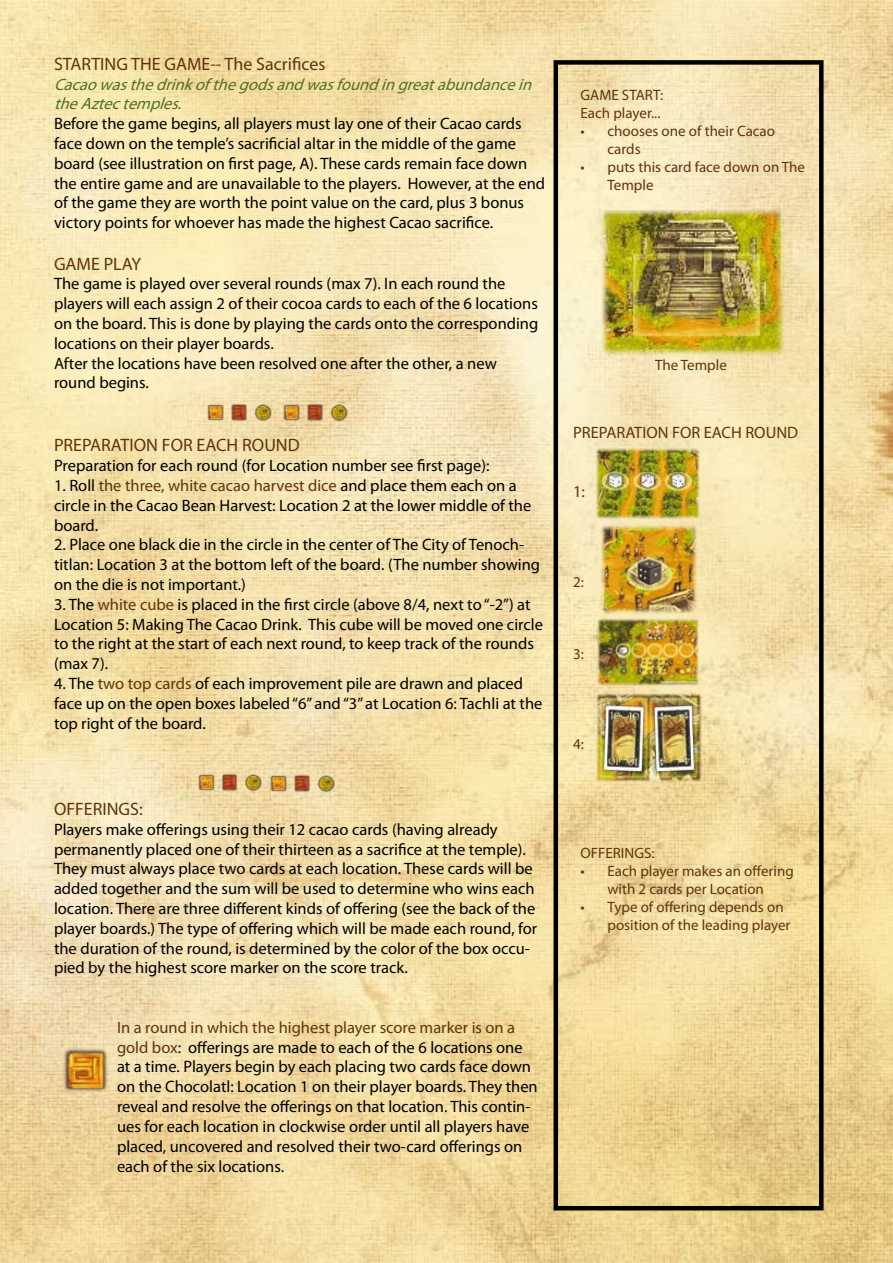
<style>
.page{position:relative;width:893px;height:1263px;background:#fff}
.page>*{position:absolute;margin:0;border:0;box-sizing:border-box;transform-origin:0 0}
.t1{font:18px "Myriad Pro";color:#60340b}
.t2{font:16.5px/19.8px "Myriad Pro";color:#000}
.t3{font:italic 16.5px/19.8px "Myriad Pro";color:#517120}
.t4{font:16.5px "Myriad Pro";color:#60340b}
.t5{font:15px/18px "Myriad Pro";color:#60340b}
.s1{color:#60340b}
</style>
<div class="page">
<img style="left:0;top:0;width:893px;height:1263px">
<div style="left:554px;top:60px;width:270px;height:1150px;border:4px solid #000"></div>
<img style="left:202px;top:394px;width:73px;height:36px">
<img style="left:278px;top:394px;width:73px;height:36px">
<img style="left:193px;top:764px;width:146px;height:37px">
<img style="left:594px;top:203px;width:198px;height:156px">
<img style="left:54px;top:1042px;width:63px;height:56px">
<img style="left:593px;top:444px;width:111px;height:80px">
<img style="left:597px;top:518px;width:101px;height:98px">
<img style="left:592px;top:616px;width:111px;height:74px">
<img style="left:594px;top:690px;width:111px;height:94px">
<p class="t1" style="left:54px;top:53px;width:273px">STARTING THE GAME-- The Sacrifices</p>
<p class="t3" style="left:54px;top:74px;width:485px">Cacaowasthedrinkofthegodsandwasfoundingreatabundancein theAztectemples.</p>
<p class="t2" style="left:54px;top:113px;width:493px">Before the game begins, all players must lay one of their Cacao cards face down on the temple’s sacrificial altar in the middle of the game board (see illustration on first page, A). These cards remain face down the entire game and are unavailable to the players. However, at the end of the game they are worth the point value on the card, plus 3 bonus victory points for whoever has made the highest Cacao sacrifice.</p>
<p class="t1" style="left:54px;top:252px;width:89px">GAME PLAY</p>
<p class="t2" style="left:54px;top:274px;width:486px">The game is played over several rounds (max 7). In each round the players will each assign 2 of their cocoa cards to each of the 6 locations on the board. This is done by playing the cards onto the corresponding locations on their player boards.<br>After the locations have been resolved one after the other, a new round begins.</p>
<p class="t1" style="left:54px;top:434px;width:247px">PREPARATION FOR EACH ROUND</p>
<p class="t2" style="left:54px;top:455px;width:437px">Preparation for each round (for Location number see first page):</p>
<p class="t2" style="left:54px;top:475px;width:479px">1. Roll <span class="s1">the three, white cacao harvest dice</span> and place them each on a circle in the Cacao Bean Harvest: Location 2 at the lower middle of the board.</p>
<p class="t2" style="left:54px;top:535px;width:488px">2. Place one black die in the circle in the center of The City of Tenoch&shy;titlan: Location 3 at the bottom left of the board. (The number showing on the die is not important.)</p>
<p class="t2" style="left:54px;top:594px;width:490px">3. The <span class="s1">white cube</span> is placed in the first circle (above 8/4, next to “-2”) at Location 5: Making The Cacao Drink. This cube will be moved one circle to the right at the start of each next round, to keep track of the rounds (max 7).</p>
<p class="t2" style="left:54px;top:673px;width:490px">4. The <span class="s1">two top cards</span> of each improvement pile are drawn and placed face up on the open boxes labeled “6” and “3” at Location 6: Tachli at the top right of the board.</p>
<p class="t1" style="left:54px;top:798px;width:90px">OFFERINGS:</p>
<p class="t2" style="left:54px;top:819px;width:485px">Players make offerings using their 12 cacao cards (having already permanently placed one of their thirteen as a sacrifice at the temple).<br>They must always place two cards at each location. These cards will be added together and the sum will be used to determine who wins each location. There are three different kinds of offering (see the back of the player boards.) The type of offering which will be made each round, for the duration of the round, is determined by the color of the box occu&shy;pied by the highest score marker on the score track.</p>
<p class="t2" style="left:117px;top:1017px;width:422px"><span class="s1">In a round in which the highest player score marker is on a gold box</span>: offerings are made to each of the 6 locations one at a time. Players begin by each placing two cards face down on the Chocolatl: Location 1 on their player boards. They then reveal and resolve the offerings on that location. This contin&shy;ues for each location in clockwise order until all players have placed, uncovered and resolved their two-card offerings on each of the six locations.</p>
<p class="t5" style="left:580px;top:86px;width:84px">GAME START:<br>Each player...</p>
<p class="t5" style="left:608px;top:122px;width:169px;text-indent:-27px">• chooses one of their Cacao cards</p>
<p class="t5" style="left:608px;top:158px;width:199px;text-indent:-27px">• puts this card face down on The<br>Temple</p>
<p class="t5" style="left:655px;top:356px;width:73px">The Temple</p>
<p class="t4" style="left:573px;top:422px;width:227px">PREPARATION FOR EACH ROUND</p>
<p class="t4" style="left:573px;top:481px;width:13px">1:</p>
<p class="t5" style="left:573px;top:573px;width:12px">2:</p>
<p class="t5" style="left:573px;top:645px;width:12px">3:</p>
<p class="t5" style="left:573px;top:735px;width:12px">4:</p>
<p class="t5" style="left:580px;top:844px;width:76px">OFFERINGS:</p>
<p class="t5" style="left:580px;top:862px;width:215px;text-align:center">• Each player makes an offering with 2 cards per Location</p>
<p class="t5" style="left:608px;top:898px;width:184px;text-indent:-27px">• Type of offering depends on position of the leading player</p>
</div>
